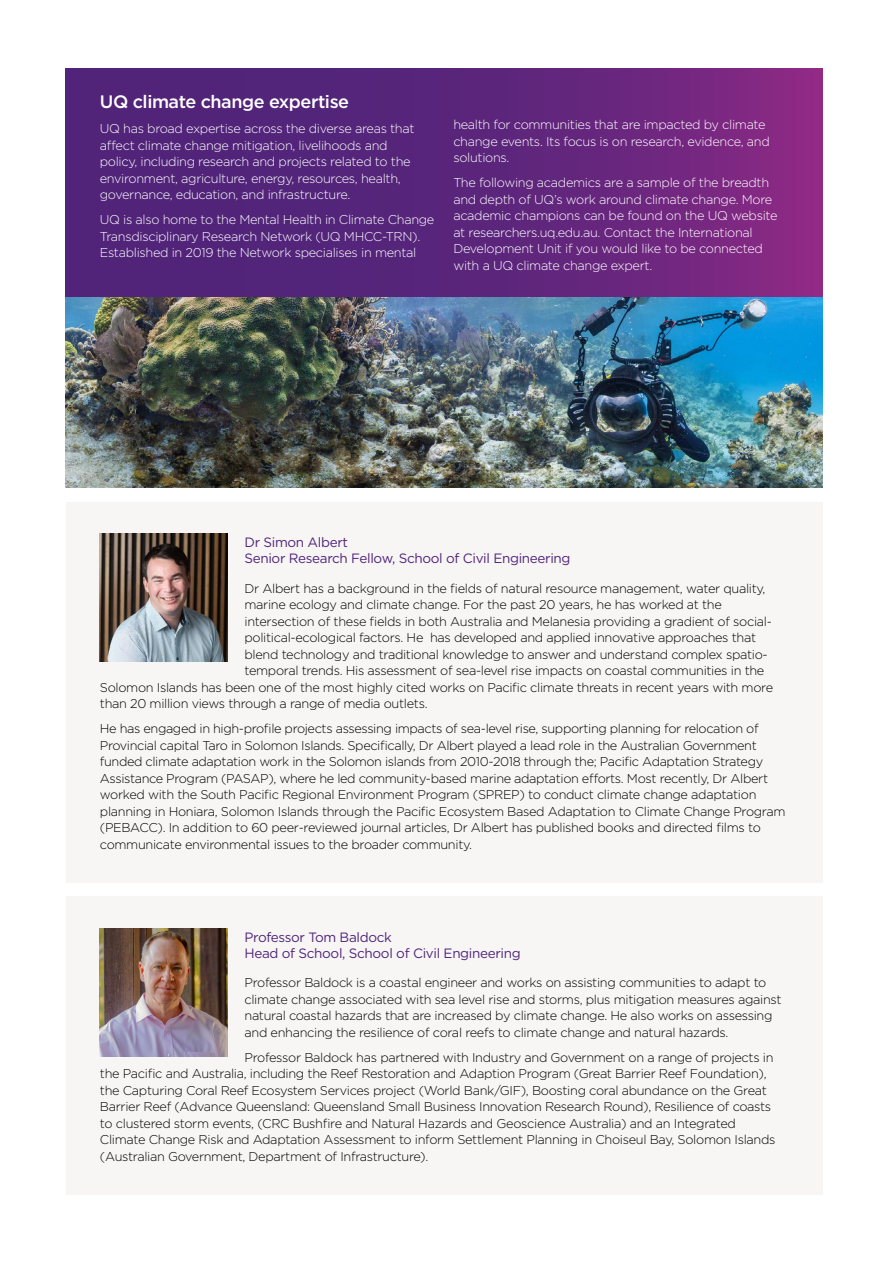
<style>
.page{position:relative;width:893px;height:1263px;background:#fff}
.page>*{position:absolute;margin:0;border:0;box-sizing:border-box;transform-origin:0 0}
.t1{font:500 18px "Gotham";letter-spacing:-.025em;color:#fff}
.t2{font:13.5px/16.5px "Gotham";letter-spacing:-.025em;color:#51247a}
.t3{font:300 12.75px/16.5px "Gotham";letter-spacing:-.025em;color:#000}
.t4{font:300 12.75px/16.5px "Gotham";letter-spacing:-.025em;color:#fff}
</style>
<div class="page">
<img style="left:66px;top:296px;width:757px;height:192px">
<svg style="left:66px;top:68px;width:757px;height:228px;background:#60257c"></svg>
<div style="left:66px;top:502px;width:757px;height:381px;background:#f7f6f5"></div>
<img style="left:100px;top:534px;width:127px;height:127px">
<div style="left:66px;top:897px;width:757px;height:298px;background:#f7f6f5"></div>
<img style="left:100px;top:929px;width:127px;height:127px">
<h1 class="t1" style="left:100px;top:90px;width:251px">UQ climate change expertise</h1>
<p class="t4" style="left:100px;top:120px;width:316px">UQ has broad expertise across the diverse areas that affect climate change mitigation, livelihoods and policy, including research and projects related to the environment, agriculture, energy, resources, health, governance, education, and infrastructure.</p>
<p class="t4" style="left:100px;top:211px;width:336px">UQ is also home to the Mental Health in Climate Change<br>Transdisciplinary Research Network (UQ MHCC-TRN).<br>Established in 2019 the Network specialises in mental</p>
<p class="t4" style="left:453px;top:116px;width:318px">health for communities that are impacted by climate change events. Its focus is on research, evidence, and solutions.</p>
<p class="t4" style="left:453px;top:174px;width:326px">The following academics are a sample of the breadth and depth of UQ’s work around climate change. More academic champions can be found on the UQ website at researchers.uq.edu.au. Contact the International Development Unit if you would like to be connected with a UQ climate change expert.</p>
<p class="t2" style="left:244px;top:534px;width:327px">Dr Simon Albert<br>Senior Research Fellow, School of Civil Engineering</p>
<p class="t3" style="left:244px;top:579px;width:522px">Dr Albert has a background in the fields of natural resource management, water quality,</p>
<p class="t3" style="left:244px;top:596px;width:479px">marine ecology and climate change. For the past 20 years, he has worked at the</p>
<p class="t3" style="left:244px;top:612px;width:529px">intersection of these fields in both Australia and Melanesia providing a gradient of social-</p>
<p class="t3" style="left:244px;top:629px;width:513px">political-ecological factors. He has developed and applied innovative approaches that</p>
<p class="t3" style="left:244px;top:645px;width:525px">blend technology and traditional knowledge to answer and understand complex spatio-</p>
<p class="t3" style="left:244px;top:662px;width:521px">temporal trends. His assessment of sea-level rise impacts on coastal communities in the</p>
<p class="t3" style="left:100px;top:678px;width:675px">Solomon Islands has been one of the most highly cited works on Pacific climate threats in recent years with more</p>
<p class="t3" style="left:100px;top:695px;width:329px">than 20 million views through a range of media outlets.</p>
<p class="t3" style="left:100px;top:720px;width:687px">He has engaged in high-profile projects assessing impacts of sea-level rise, supporting planning for relocation of Provincial capital Taro in Solomon Islands. Specifically, Dr Albert played a lead role in the Australian Government funded climate adaptation work in the Solomon islands from 2010-2018 through the; Pacific Adaptation Strategy Assistance Program (PASAP), where he led community-based marine adaptation efforts. Most recently, Dr Albert worked with the South Pacific Regional Environment Program (SPREP) to conduct climate change adaptation planning in Honiara, Solomon Islands through the Pacific Ecosystem Based Adaptation to Climate Change Program (PEBACC). In addition to 60 peer-reviewed journal articles, Dr Albert has published books and directed films to communicate environmental issues to the broader community.</p>
<p class="t2" style="left:244px;top:928px;width:278px">Professor Tom Baldock<br>Head of School, School of Civil Engineering</p>
<p class="t3" style="left:244px;top:974px;width:538px">Professor Baldock is a coastal engineer and works on assisting communities to adapt to climate change associated with sea level rise and storms, plus mitigation measures against natural coastal hazards that are increased by climate change. He also works on assessing and enhancing the resilience of coral reefs to climate change and natural hazards.</p>
<p class="t3" style="left:100px;top:1049px;width:677px;text-indent:145px">Professor Baldock has partnered with Industry and Government on a range of projects in the Pacific and Australia, including the Reef Restoration and Adaption Program (Great Barrier Reef Foundation), the Capturing Coral Reef Ecosystem Services project (World Bank/GIF), Boosting coral abundance on the Great Barrier Reef (Advance Queensland: Queensland Small Business Innovation Research Round), Resilience of coasts to clustered storm events, (CRC Bushfire and Natural Hazards and Geoscience Australia) and an Integrated Climate Change Risk and Adaptation Assessment to inform Settlement Planning in Choiseul Bay, Solomon Islands (Australian Government, Department of Infrastructure).</p>
</div>
